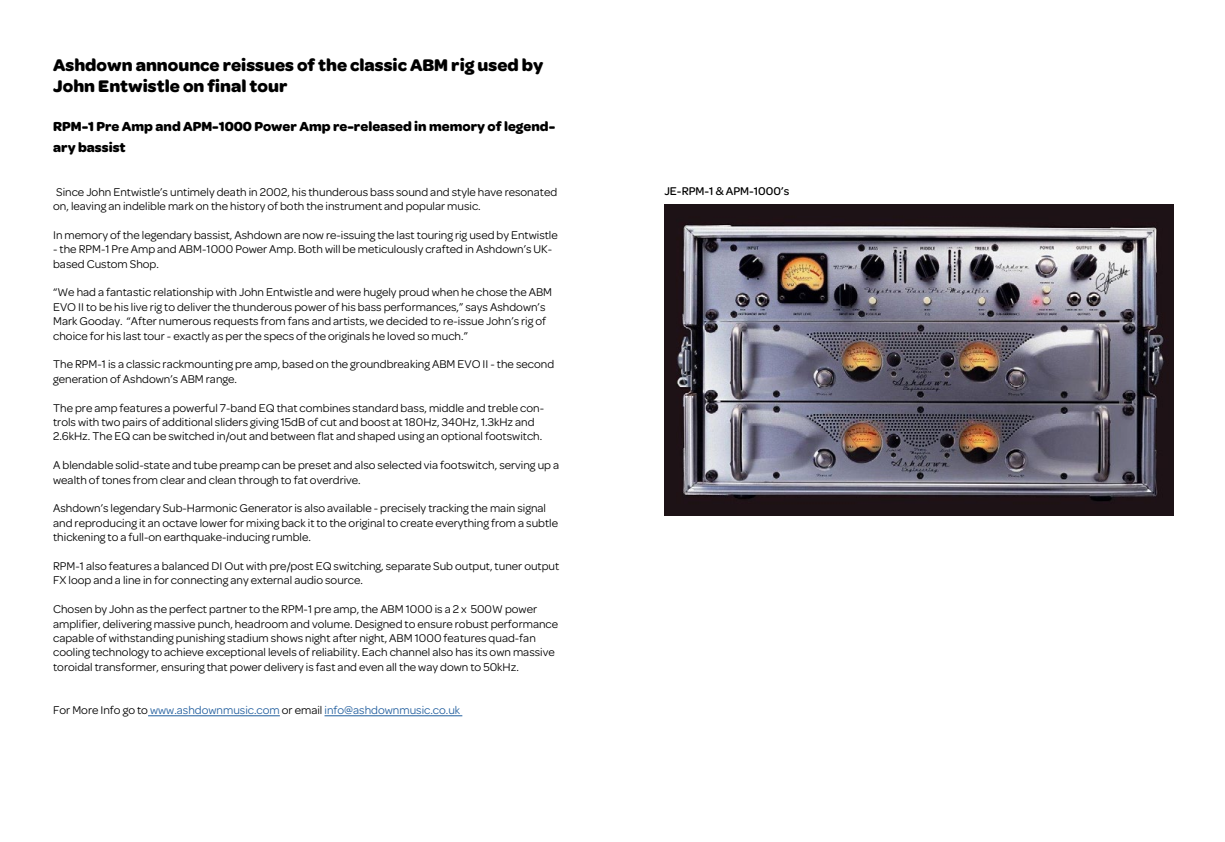
<style>
.page{position:relative;width:1225px;height:842px;background:#fff}
.page>*{position:absolute;margin:0;border:0;box-sizing:border-box;transform-origin:0 0}
.t1{font:700 18px/21.6px "Omnes";color:#000}
.t2{font:700 14px/21.6px "Omnes";color:#000}
.t3{font:12px/14.4px "Omnes";color:#000}
.t4{font:12px "Omnes";color:#215e9e}
.t5{font:500 12px "Omnes";color:#000}
.s1{color:#000}
</style>
<div class="page">
<hr style="left:148px;top:716px;width:132px;height:1px;background:#215e9e">
<hr style="left:324px;top:716px;width:138px;height:1px;background:#215e9e">
<img style="left:664px;top:204px;width:509px;height:311px">
<h1 class="t1" style="left:53px;top:54px;width:492px">Ashdown announce reissues of the classic ABM rig used by<br>John Entwistle on final tour</h1>
<p class="t2" style="left:53px;top:115px;width:503px">RPM-1 Pre Amp and APM-1000 Power Amp re-released in memory of legend&shy;ary bassist</p>
<p class="t3" style="left:53px;top:184px;width:505px">Since John Entwistle’s untimely death in 2002, his thunderous bass sound and style have resonated on, leaving an indelible mark on the history of both the instrument and popular music.</p>
<p class="t3" style="left:53px;top:228px;width:506px">In memory of the legendary bassist, Ashdown are now re-issuing the last touring rig used by Entwistle</p>
<p class="t3" style="left:53px;top:242px;width:501px">- the RPM-1 Pre Amp and ABM-1000 Power Amp. Both will be meticulously crafted in Ashdown’s UK&shy;based Custom Shop.</p>
<p class="t3" style="left:53px;top:285px;width:500px">“We had a fantastic relationship with John Entwistle and were hugely proud when he chose the ABM EVO II to be his live rig to deliver the thunderous power of his bass performances,” says Ashdown’s Mark Gooday. “After numerous requests from fans and artists, we decided to re-issue John’s rig of choice for his last tour - exactly as per the specs of the originals he loved so much.”</p>
<p class="t3" style="left:53px;top:357px;width:502px">The RPM-1 is a classic rackmounting pre amp, based on the groundbreaking ABM EVO II - the second generation of Ashdown’s ABM range.</p>
<p class="t3" style="left:53px;top:400px;width:492px">The pre amp features a powerful 7-band EQ that combines standard bass, middle and treble con&shy;trols with two pairs of additional sliders giving 15dB of cut and boost at 180Hz, 340Hz, 1.3kHz and<br>2.6kHz. The EQ can be switched in/out and between flat and shaped using an optional footswitch.</p>
<p class="t3" style="left:53px;top:458px;width:507px">A blendable solid-state and tube preamp can be preset and also selected via footswitch, serving up a wealth of tones from clear and clean through to fat overdrive.</p>
<p class="t3" style="left:53px;top:501px;width:506px">Ashdown’s legendary Sub-Harmonic Generator is also available - precisely tracking the main signal and reproducing it an octave lower for mixing back it to the original to create everything from a subtle thickening to a full-on earthquake-inducing rumble.</p>
<p class="t3" style="left:53px;top:559px;width:507px">RPM-1 also features a balanced DI Out with pre/post EQ switching, separate Sub output, tuner output<br>FX loop and a line in for connecting any external audio source.</p>
<p class="t3" style="left:53px;top:602px;width:506px">Chosen by John as the perfect partner to the RPM-1 pre amp, the ABM 1000 is a 2 x 500W power amplifier, delivering massive punch, headroom and volume. Designed to ensure robust performance capable of withstanding punishing stadium shows night after night, ABM 1000 features quad-fan cooling technology to achieve exceptional levels of reliability. Each channel also has its own massive toroidal transformer, ensuring that power delivery is fast and even all the way down to 50kHz.</p>
<p class="t4" style="left:53px;top:703px;width:409px"><span class="s1">For More Info go to</span> www.ashdownmusic.com <span class="s1">or email</span> info@ashdownmusic.co.uk</p>
<p class="t5" style="left:664px;top:185px;width:126px">JE-RPM-1 &amp; APM-1000’s</p>
</div>
